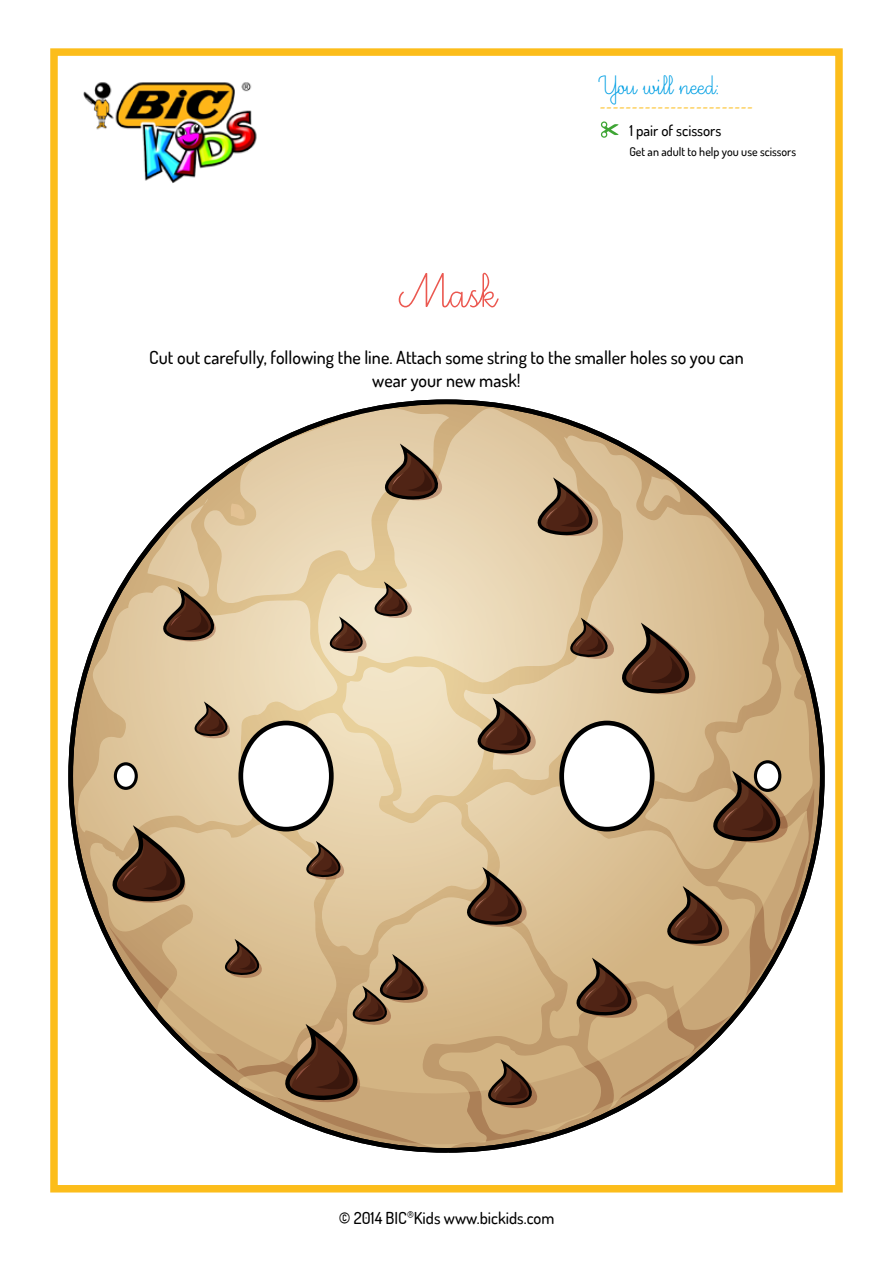
<style>
.page{position:relative;width:893px;height:1263px;background:#fff}
.page>*{position:absolute;margin:0;border:0;box-sizing:border-box;transform-origin:0 0}
.t1{font:60px "Ecriture A Romain Orne";color:#eb5850}
.t2{font:33px "Ecriture A Romain Orne";color:#009fe3}
.t3{font:500 18px/22.5px "Dosis";color:#000;text-align:center}
.t4{font:18px "Minion Pro";color:#fcbd1b}
.t5{font:500 16.5px "Dosis";color:#000}
.t6{font:500 15px "Dosis";color:#000}
.t7{font:500 12px "Dosis";color:#000}
</style>
<div class="page">
<div style="left:50px;top:48px;width:793px;height:1144px;border:8px solid #fcbd1b"></div>
<img style="left:83px;top:82px;width:174px;height:101px">
<svg style="left:600px;top:121px;width:19px;height:17px"></svg>
<svg style="left:90px;top:851px;width:6px;height:67px"></svg>
<svg style="left:78px;top:634px;width:18px;height:217px;background:#c0a782"></svg>
<svg style="left:328px;top:1134px;width:227px;height:19px"></svg>
<svg style="left:449px;top:408px;width:154px;height:36px"></svg>
<svg style="left:268px;top:408px;width:181px;height:36px"></svg>
<svg style="left:464px;top:435px;width:161px;height:9px"></svg>
<svg style="left:96px;top:444px;width:725px;height:690px"></svg>
<h2 class="t2" style="left:600px;top:69px;width:121px">You will need:</h2>
<h1 class="t1" style="left:397px;top:262px;width:100px">Mask</h1>
<p class="t4" style="left:600px;top:94px;width:155px">------------------------</p>
<p class="t6" style="left:629px;top:121px;width:94px">1 pair of scissors</p>
<p class="t7" style="left:629px;top:144px;width:168px">Get an adult to help you use scissors</p>
<p class="t3" style="left:149px;top:346px;width:596px">Cut out carefully, following the line. Attach some string to the smaller holes so you can wear your new mask!</p>
<p class="t5" style="left:339px;top:1207px;width:217px">© 2014 BIC<sup>®</sup>Kids www.bickids.com</p>
</div>
